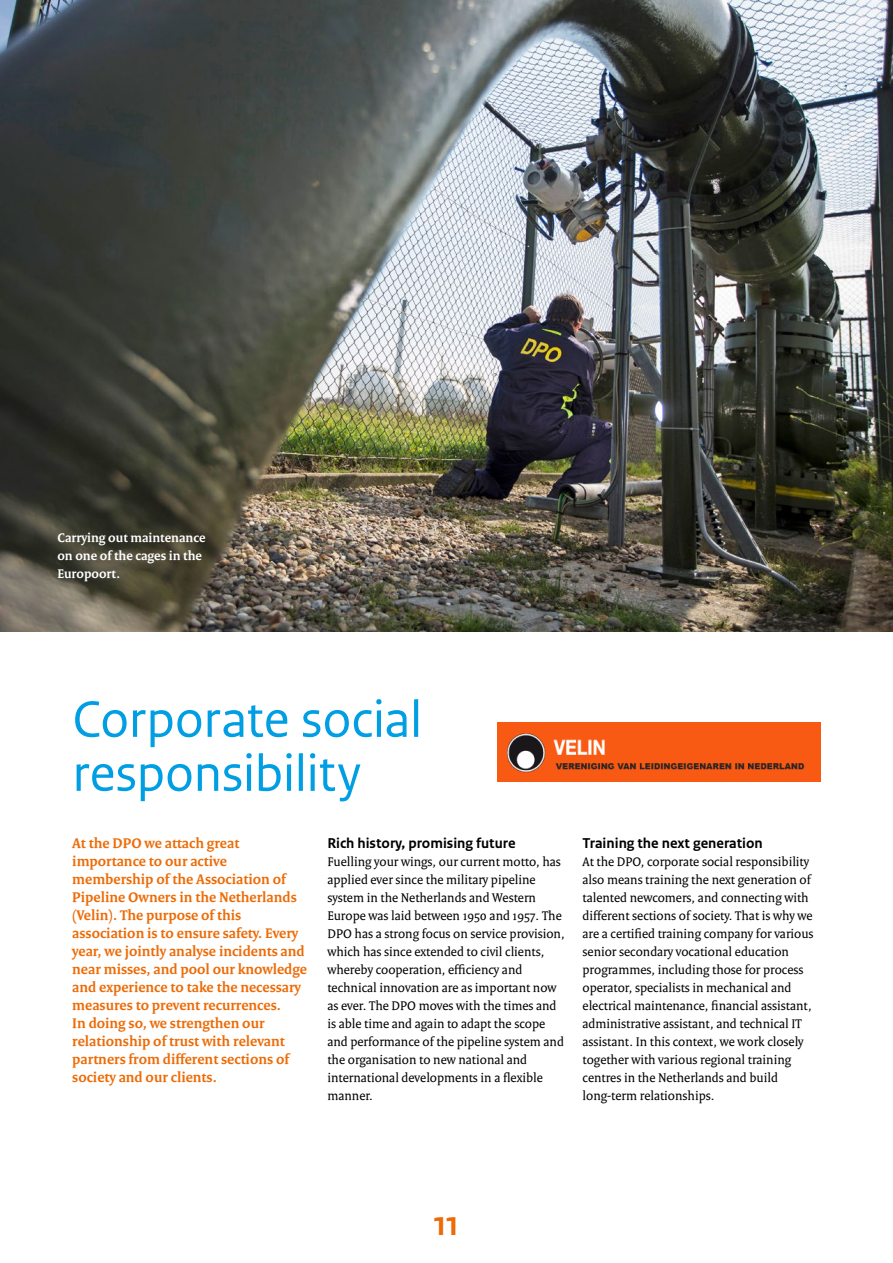
<style>
.page{position:relative;width:893px;height:1263px;background:#fff}
.page>*{position:absolute;margin:0;border:0;box-sizing:border-box;transform-origin:0 0}
.t1{font:54px/54px "Rijksoverheid Sans Text";letter-spacing:-.01em;color:#009fe3}
.t2{font:700 36px "Rijksoverheid Sans Heading";color:#ed6b06}
.t3{font:700 15px/18px "Rijksoverheid Serif";color:#ed6b06}
.t4{font:700 15px "Rijksoverheid Sans Text";color:#000}
.t5{font:13.5px/18px "Rijksoverheid Serif";color:#000}
.t6{font:700 13.5px/18px "Rijksoverheid Serif";color:#fff}
</style>
<div class="page">
<img style="left:0;top:0;width:893px;height:631px">
<img style="left:497px;top:723px;width:324px;height:59px">
<p class="t6" style="left:57px;top:528px;width:150px">Carrying out maintenance on one of the cages in the<br>Europoort.</p>
<h1 class="t1" style="left:72px;top:693px;width:352px">Corporate social responsibility</h1>
<p class="t3" style="left:72px;top:834px;width:236px">At the DPO we attach great importance to our active membership of the Association of<br>Pipeline Owners in the Netherlands (Velin). The purpose of this association is to ensure safety. Every year, we jointly analyse incidents and near misses, and pool our knowledge and experience to take the necessary measures to prevent recurrences.<br>In doing so, we strengthen our relationship of trust with relevant partners from different sections of society and our clients.</p>
<p class="t4" style="left:327px;top:834px;width:190px">Rich history, promising future</p>
<p class="t5" style="left:327px;top:852px;width:239px">Fuelling your wings, our current motto, has applied ever since the military pipeline system in the Netherlands and Western Europe was laid between 1950 and 1957. The DPO has a strong focus on service provision, which has since extended to civil clients, whereby cooperation, efficiency and technical innovation are as important now as ever. The DPO moves with the times and is able time and again to adapt the scope and performance of the pipeline system and the organisation to new national and international developments in a flexible manner.</p>
<p class="t4" style="left:583px;top:834px;width:182px">Training the next generation</p>
<p class="t5" style="left:583px;top:852px;width:232px">At the DPO, corporate social responsibility also means training the next generation of talented newcomers, and connecting with different sections of society. That is why we are a certified training company for various senior secondary vocational education programmes, including those for process operator, specialists in mechanical and electrical maintenance, financial assistant, administrative assistant, and technical IT assistant. In this context, we work closely together with various regional training centres in the Netherlands and build long-term relationships.</p>
<h2 class="t2" style="left:434px;top:1203px;width:27px">11</h2>
</div>
